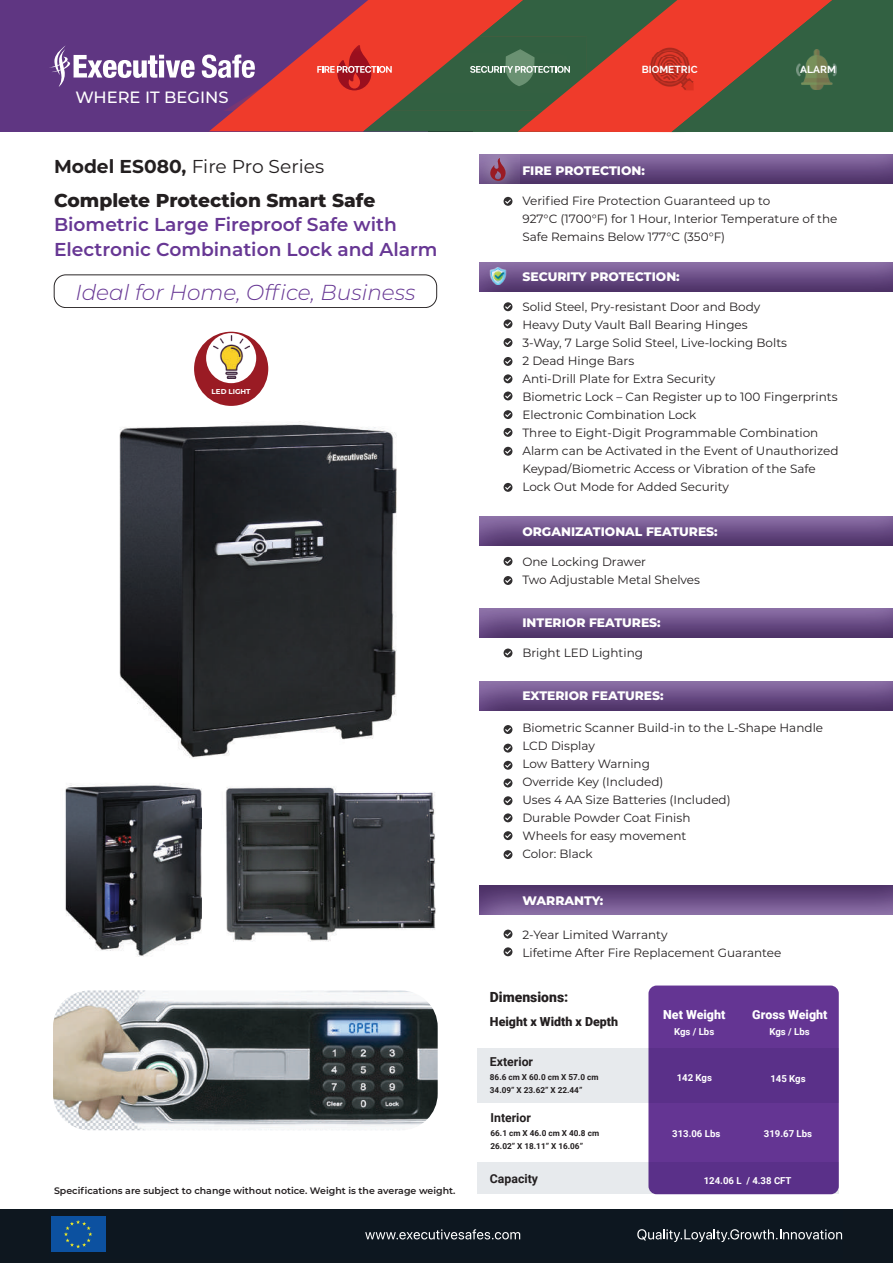
<style>
.page{position:relative;width:893px;height:1263px;background:#fff}
.page>*{position:absolute;margin:0;border:0;box-sizing:border-box;transform-origin:0 0}
.t1{font:italic 300 21.6px "Montserrat";color:#673794}
.t2{font:600 18.6px/24.8px "Montserrat";color:#673794}
.t3{font:800 18.6px/34px "Montserrat";color:#231f20}
.t4{font:500 16.35px "Montserrat";color:#fff}
.t5{font:900 13.95px "Roboto";color:#231f20}
.t6{font:900 12.45px "Roboto";color:#fff}
.t7{font:900 12.45px "Roboto";color:#231f20}
.t8{font:800 12.3px "Montserrat";color:#fff}
.t9{font:700 12.3px "Roboto";color:#231f20}
.t10{font:12px/18px "Montserrat";color:#231f20}
.t11{font:700 10.35px "Raleway";color:#fff}
.t12{font:700 9.6px "Roboto";color:#fff}
.t13{font:600 9.45px "Montserrat";color:#231f20}
.t14{font:700 8.25px/13.5px "Roboto";color:#231f20}
.t15{font:700 7.05px "Montserrat";color:#fff}
.s1{font-weight:700}
.s2{font-weight:400}
</style>
<div class="page">
<div style="left:0;top:1209px;width:893px;height:54px;background:#0e171f"></div>
<img style="left:65px;top:783px;width:136px;height:174px">
<div style="left:54px;top:275px;width:383px;height:33px;border:1px solid #231f20;border-radius:12px"></div>
<img style="left:119px;top:421px;width:278px;height:337px">
<svg style="left:479px;top:516px;width:414px;height:30px;background:#6c4f86"></svg>
<svg style="left:479px;top:608px;width:414px;height:30px;background:#6c4f86"></svg>
<svg style="left:479px;top:681px;width:414px;height:30px;background:#6c4f86"></svg>
<svg style="left:479px;top:262px;width:414px;height:30px;background:#6b4f86"></svg>
<svg style="left:520px;top:154px;width:373px;height:30px;background:#6b4f86"></svg>
<svg style="left:504px;top:197px;width:8px;height:9px"></svg>
<svg style="left:504px;top:302px;width:8px;height:9px"></svg>
<svg style="left:504px;top:319px;width:8px;height:9px"></svg>
<svg style="left:504px;top:338px;width:8px;height:9px"></svg>
<svg style="left:504px;top:357px;width:8px;height:9px"></svg>
<svg style="left:504px;top:374px;width:8px;height:9px"></svg>
<svg style="left:504px;top:725px;width:8px;height:9px"></svg>
<svg style="left:504px;top:391px;width:8px;height:9px"></svg>
<svg style="left:504px;top:744px;width:8px;height:8px"></svg>
<svg style="left:504px;top:796px;width:8px;height:9px"></svg>
<svg style="left:504px;top:410px;width:8px;height:9px"></svg>
<svg style="left:504px;top:761px;width:8px;height:9px"></svg>
<svg style="left:504px;top:813px;width:8px;height:9px"></svg>
<svg style="left:504px;top:930px;width:8px;height:8px"></svg>
<svg style="left:504px;top:428px;width:8px;height:9px"></svg>
<svg style="left:504px;top:778px;width:8px;height:9px"></svg>
<svg style="left:504px;top:831px;width:8px;height:9px"></svg>
<svg style="left:504px;top:850px;width:8px;height:9px"></svg>
<svg style="left:504px;top:947px;width:8px;height:9px"></svg>
<svg style="left:504px;top:447px;width:8px;height:9px"></svg>
<svg style="left:504px;top:557px;width:8px;height:9px"></svg>
<svg style="left:504px;top:576px;width:8px;height:9px"></svg>
<svg style="left:504px;top:483px;width:8px;height:9px"></svg>
<svg style="left:504px;top:648px;width:8px;height:9px"></svg>
<img style="left:489px;top:268px;width:17px;height:17px">
<div style="left:479px;top:883px;width:414px;height:32px;background:linear-gradient(to bottom,#462a60,#8a6da5)"></div>
<svg style="left:365px;top:1229px;width:155px;height:10px"></svg>
<svg style="left:637px;top:1229px;width:205px;height:13px"></svg>
<div style="left:51px;top:1216px;width:54px;height:36px;background:#0c51a0"></div>
<svg style="left:64px;top:1220px;width:28px;height:28px"></svg>
<div style="left:0;top:0;width:473px;height:131px;background:#5f3682"></div>
<svg style="left:49px;top:45px;width:146px;height:42px"></svg>
<svg style="left:202px;top:0;width:691px;height:132px;background:#8d4c42"></svg>
<img style="left:796px;top:50px;width:41px;height:40px">
<img style="left:649px;top:46px;width:46px;height:46px">
<div style="left:194px;top:332px;width:74px;height:74px;background:#9a1b24;border-radius:50%"></div>
<div style="left:206px;top:333px;width:50px;height:50px;background:#fff;border-radius:50%"></div>
<img style="left:213px;top:335px;width:36px;height:43px">
<svg style="left:479px;top:154px;width:41px;height:30px"></svg>
<svg style="left:481px;top:158px;width:26px;height:26px"></svg>
<div style="left:648px;top:985px;width:191px;height:209px;background:#602f90;border-radius:8px"></div>
<svg style="left:477px;top:1048px;width:362px;height:54px"></svg>
<svg style="left:477px;top:1163px;width:362px;height:31px"></svg>
<img style="left:225px;top:786px;width:211px;height:156px">
<svg style="left:235px;top:797px;width:90px;height:125px;background:#36393a"></svg>
<img style="left:53px;top:990px;width:385px;height:140px">
<h3 class="t4" style="left:75px;top:85px;width:155px">WHERE IT BEGINS</h3>
<h2 class="t3" style="left:54px;top:148px;width:323px"><span class="s1">Model ES080,</span> <span class="s2">Fire Pro Series<br></span>Complete Protection Smart Safe</h2>
<h2 class="t2" style="left:54px;top:212px;width:385px">Biometric Large Fireproof Safe with<br>Electronic Combination Lock and Alarm</h2>
<h1 class="t1" style="left:75px;top:277px;width:342px">Ideal for Home, Office, Business</h1>
<p class="t15" style="left:212px;top:387px;width:41px">LED LIGHT</p>
<p class="t13" style="left:54px;top:1184px;width:403px">Specifications are subject to change without notice. Weight is the average weight.</p>
<p class="t11" style="left:642px;top:64px;width:57px">BIOMETRIC</p>
<p class="t11" style="left:800px;top:64px;width:37px">ALARM</p>
<p class="t8" style="left:522px;top:162px;width:124px">FIRE PROTECTION:</p>
<p class="t10" style="left:522px;top:191px;width:317px">Verified Fire Protection Guaranteed up to<br>927°C (1700°F) for 1 Hour, Interior Temperature of the<br>Safe Remains Below 177°C (350°F)</p>
<p class="t8" style="left:522px;top:268px;width:159px">SECURITY PROTECTION:</p>
<p class="t10" style="left:522px;top:297px;width:318px">Solid Steel, Pry-resistant Door and Body<br>Heavy Duty Vault Ball Bearing Hinges<br>3-Way, 7 Large Solid Steel, Live-locking Bolts<br>2 Dead Hinge Bars<br>Anti-Drill Plate for Extra Security<br>Biometric Lock – Can Register up to 100 Fingerprints Electronic Combination Lock<br>Three to Eight-Digit Programmable Combination Alarm can be Activated in the Event of Unauthorized Keypad/Biometric Access or Vibration of the Safe Lock Out Mode for Added Security</p>
<p class="t8" style="left:522px;top:523px;width:197px">ORGANIZATIONAL FEATURES:</p>
<p class="t10" style="left:522px;top:552px;width:179px">One Locking Drawer<br>Two Adjustable Metal Shelves</p>
<p class="t8" style="left:522px;top:614px;width:140px">INTERIOR FEATURES:</p>
<p class="t10" style="left:522px;top:644px;width:122px">Bright LED Lighting</p>
<p class="t8" style="left:522px;top:686px;width:143px">EXTERIOR FEATURES:</p>
<p class="t10" style="left:522px;top:718px;width:302px">Biometric Scanner Build-in to the L-Shape Handle<br>LCD Display<br>Low Battery Warning<br>Override Key (Included)<br>Uses 4 AA Size Batteries (Included)<br>Durable Powder Coat Finish<br>Wheels for easy movement<br>Color: Black</p>
<p class="t8" style="left:522px;top:892px;width:82px">WARRANTY:</p>
<p class="t10" style="left:522px;top:925px;width:260px">2-Year Limited Warranty<br>Lifetime After Fire Replacement Guarantee</p>
<p class="t5" style="left:490px;top:987px;width:80px">Dimensions:</p>
<p class="t7" style="left:490px;top:1013px;width:130px">Height x Width x Depth</p>
<p class="t9" style="left:490px;top:1053px;width:45px">Exterior</p>
<p class="t14" style="left:490px;top:1070px;width:110px">86.6 cm X 60.0 cm X 57.0 cm<br>34.09” X 23.62” X 22.44”</p>
<p class="t9" style="left:491px;top:1109px;width:42px">Interior</p>
<p class="t14" style="left:491px;top:1126px;width:110px">66.1 cm X 46.0 cm X 40.8 cm<br>26.02” X 18.11” X 16.06”</p>
<p class="t9" style="left:490px;top:1170px;width:50px">Capacity</p>
<p class="t6" style="left:663px;top:1006px;width:64px">Net Weight</p>
<p class="t6" style="left:752px;top:1006px;width:77px">Gross Weight</p>
<p class="t12" style="left:674px;top:1024px;width:42px">Kgs / Lbs</p>
<p class="t12" style="left:769px;top:1024px;width:42px">Kgs / Lbs</p>
<p class="t12" style="left:677px;top:1071px;width:37px">142 Kgs</p>
<p class="t12" style="left:770px;top:1071px;width:37px">145 Kgs</p>
<p class="t12" style="left:672px;top:1127px;width:50px">313.06 Lbs</p>
<p class="t12" style="left:764px;top:1126px;width:50px">319.67 Lbs</p>
<p class="t12" style="left:704px;top:1173px;width:89px">124.06 L / 4.38 CFT</p>
</div>
